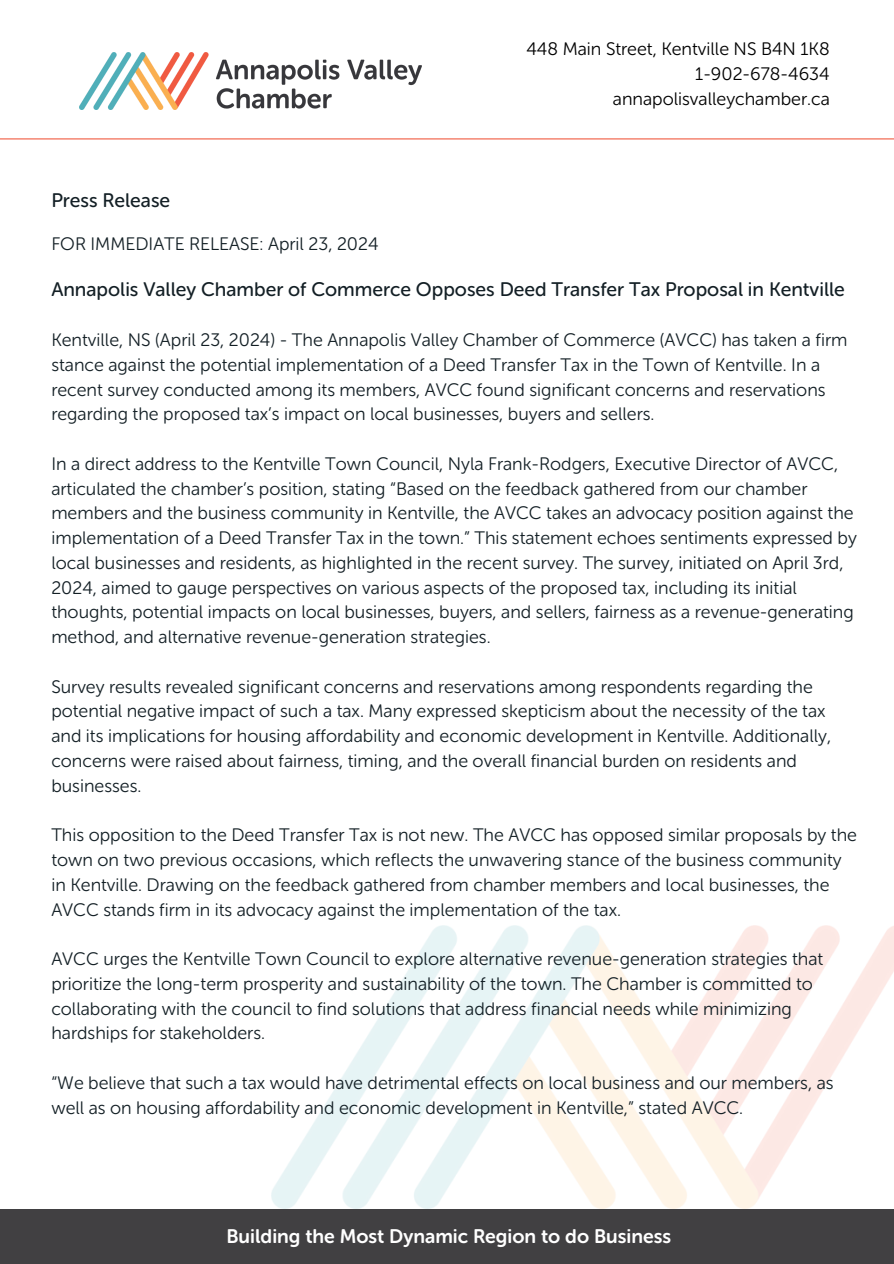
<style>
.page{position:relative;width:894px;height:1264px;background:#fff}
.page>*{position:absolute;margin:0;border:0;box-sizing:border-box;transform-origin:0 0}
.t1{font:19.5px "Museo Sans Rounded 500";color:#131f25}
.t2{font:19.5px "Museo Sans Rounded 700";color:#fff}
.t3{font:18px/24.8px "Museo Sans Rounded 300";color:#131f25}
.t4{font:18px "Museo Sans Rounded 300";color:#000}
</style>
<div class="page">
<hr style="left:0;top:138px;width:893px;height:1px;background:#f15d43">
<img style="left:272px;top:925px;width:621px;height:283px">
<div style="left:0;top:1208px;width:893px;height:55px;background:#414042"></div>
<img style="left:79px;top:52px;width:342px;height:58px">
<p class="t1" style="left:51px;top:188px;width:120px">Press Release</p>
<p class="t4" style="left:526px;top:38px;width:305px">448 Main Street, Kentville NS B4N 1K8</p>
<p class="t4" style="left:695px;top:63px;width:136px">1-902-678-4634</p>
<p class="t4" style="left:612px;top:88px;width:218px">annapolisvalleychamber.ca</p>
<p class="t3" style="left:51px;top:232px;width:329px">FOR IMMEDIATE RELEASE: April 23, 2024</p>
<p class="t1" style="left:51px;top:278px;width:794px">Annapolis Valley Chamber of Commerce Opposes Deed Transfer Tax Proposal in Kentville</p>
<p class="t3" style="left:51px;top:327px;width:797px">Kentville, NS (April 23, 2024) - The Annapolis Valley Chamber of Commerce (AVCC) has taken a firm stance against the potential implementation of a Deed Transfer Tax in the Town of Kentville. In a recent survey conducted among its members, AVCC found significant concerns and reservations regarding the proposed tax’s impact on local businesses, buyers and sellers.</p>
<p class="t3" style="left:51px;top:451px;width:806px">In a direct address to the Kentville Town Council, Nyla Frank-Rodgers, Executive Director of AVCC, articulated the chamber’s position, stating “Based on the feedback gathered from our chamber members and the business community in Kentville, the AVCC takes an advocacy position against the implementation of a Deed Transfer Tax in the town.” This statement echoes sentiments expressed by local businesses and residents, as highlighted in the recent survey. The survey, initiated on April 3rd, 2024, aimed to gauge perspectives on various aspects of the proposed tax, including its initial thoughts, potential impacts on local businesses, buyers, and sellers, fairness as a revenue-generating method, and alternative revenue-generation strategies.</p>
<p class="t3" style="left:51px;top:674px;width:781px">Survey results revealed significant concerns and reservations among respondents regarding the potential negative impact of such a tax. Many expressed skepticism about the necessity of the tax and its implications for housing affordability and economic development in Kentville. Additionally, concerns were raised about fairness, timing, and the overall financial burden on residents and businesses.</p>
<p class="t3" style="left:51px;top:822px;width:807px">This opposition to the Deed Transfer Tax is not new. The AVCC has opposed similar proposals by the town on two previous occasions, which reflects the unwavering stance of the business community in Kentville. Drawing on the feedback gathered from chamber members and local businesses, the AVCC stands firm in its advocacy against the implementation of the tax.</p>
<p class="t3" style="left:51px;top:946px;width:773px">AVCC urges the Kentville Town Council to explore alternative revenue-generation strategies that prioritize the long-term prosperity and sustainability of the town. The Chamber is committed to collaborating with the council to find solutions that address financial needs while minimizing hardships for stakeholders.</p>
<p class="t3" style="left:51px;top:1070px;width:783px">“We believe that such a tax would have detrimental effects on local business and our members, as well as on housing affordability and economic development in Kentville,” stated AVCC.</p>
<p class="t2" style="left:226px;top:1224px;width:446px">Building the Most Dynamic Region to do Business</p>
</div>
